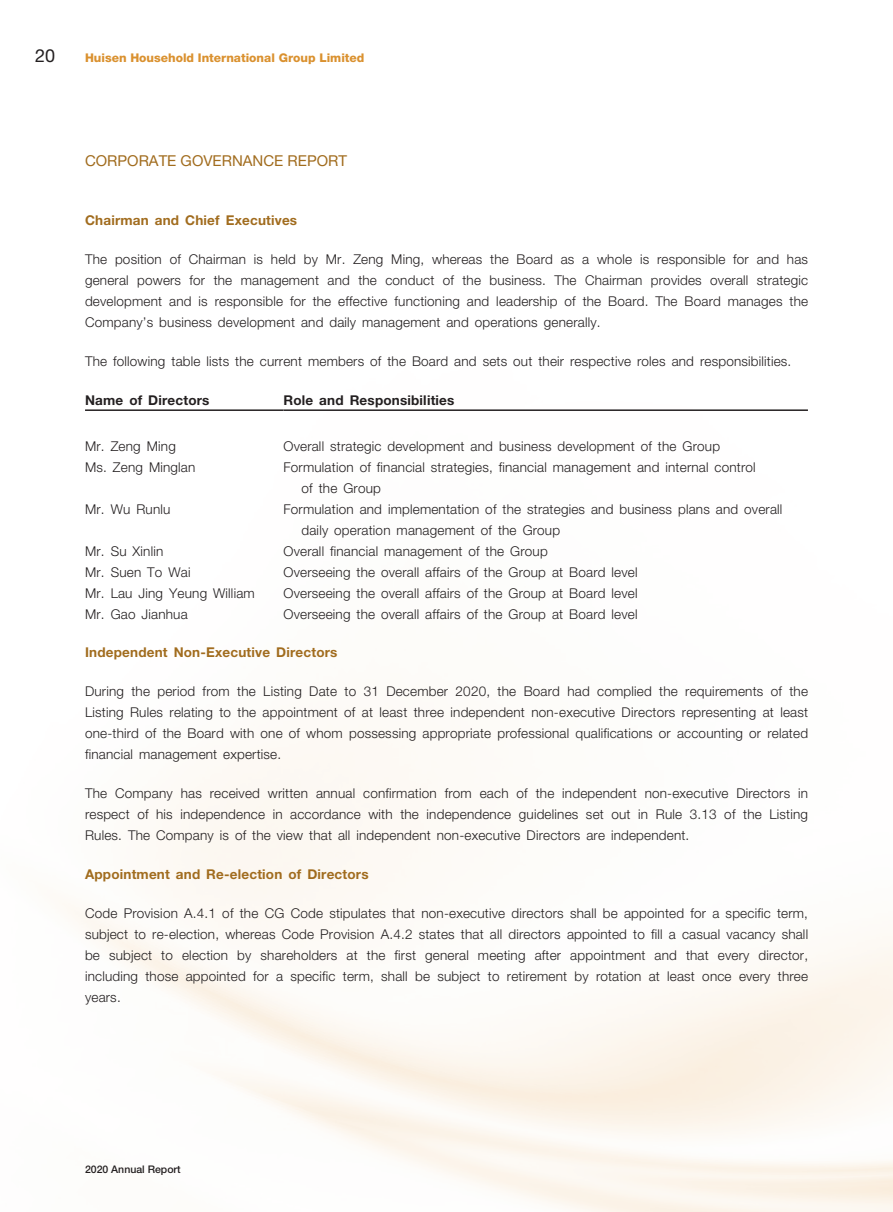
<style>
.page{position:relative;width:893px;height:1212px;background:#fff}
.page>*{position:absolute;margin:0;border:0;box-sizing:border-box;transform-origin:0 0}
.t1{font:18px "Helvetica Neue LT Std";color:#231f20}
.t2{font:15px "Helvetica Neue LT Std";color:#a16c1e}
._11_P0{font:300 13.5px/21px "Helvetica Neue LT Std";letter-spacing:.015em;color:#231f20;text-align:justify}
._15_Table_Stub{font:300 13.5px/21px "Helvetica Neue LT Std";letter-spacing:.015em;color:#231f20}
._04___H2{font:700 13.5px "Helvetica Neue LT Std";letter-spacing:.015em;color:#a16c1e}
._15_Table_Stub-2{font:700 13.5px "Helvetica Neue LT Std";letter-spacing:.015em;color:#231f20}
.t3{font:800 12px "Helvetica Neue LT Std";color:#da912f}
.t4{font:500 10.5px "Helvetica Neue LT Std";color:#231f20}
</style>
<div class="page">
<img style="left:62px;top:409px;width:831px;height:803px">
<hr style="left:85px;top:409px;width:198px;height:2px;background:#231f20">
<hr style="left:284px;top:409px;width:524px;height:2px;background:#231f20">
<h1 class="t1" style="left:35px;top:45px;width:22px">20</h1>
<p class="t3" style="left:85px;top:50px;width:281px">Huisen Household International Group Limited</p>
<p class="t2" style="left:85px;top:152px;width:263px">CORPORATE GOVERNANCE REPORT</p>
<p class="_04___H2" style="left:85px;top:211px;width:214px">Chairman and Chief Executives</p>
<p class="_11_P0" style="left:85px;top:248px;width:725px">The position of Chairman is held by Mr. Zeng Ming, whereas the Board as a whole is responsible for and has general powers for the management and the conduct of the business. The Chairman provides overall strategic development and is responsible for the effective functioning and leadership of the Board. The Board manages the Company’s business development and daily management and operations generally.</p>
<p class="_11_P0" style="left:85px;top:350px;width:708px">The following table lists the current members of the Board and sets out their respective roles and responsibilities.</p>
<p class="_15_Table_Stub-2" style="left:85px;top:391px;width:126px">Name of Directors</p>
<p class="_15_Table_Stub-2" style="left:284px;top:391px;width:172px">Role and Responsibilities</p>
<p class="_15_Table_Stub" style="left:85px;top:436px;width:92px">Mr. Zeng Ming</p>
<p class="_15_Table_Stub" style="left:284px;top:436px;width:438px">Overall strategic development and business development of the Group</p>
<p class="_15_Table_Stub" style="left:85px;top:457px;width:112px">Ms. Zeng Minglan</p>
<p class="_15_Table_Stub" style="left:302px;top:457px;width:456px;text-indent:-18px">Formulation of financial strategies, financial management and internal control of the Group</p>
<p class="_15_Table_Stub" style="left:85px;top:499px;width:87px">Mr. Wu Runlu</p>
<p class="_15_Table_Stub" style="left:302px;top:499px;width:482px;text-indent:-18px">Formulation and implementation of the strategies and business plans and overall daily operation management of the Group</p>
<p class="_15_Table_Stub" style="left:85px;top:541px;width:80px">Mr. Su Xinlin</p>
<p class="_15_Table_Stub" style="left:284px;top:541px;width:266px">Overall financial management of the Group</p>
<p class="_15_Table_Stub" style="left:85px;top:562px;width:107px">Mr. Suen To Wai</p>
<p class="_15_Table_Stub" style="left:284px;top:562px;width:356px">Overseeing the overall affairs of the Group at Board level</p>
<p class="_15_Table_Stub" style="left:85px;top:583px;width:171px">Mr. Lau Jing Yeung William</p>
<p class="_15_Table_Stub" style="left:284px;top:583px;width:356px">Overseeing the overall affairs of the Group at Board level</p>
<p class="_15_Table_Stub" style="left:85px;top:604px;width:104px">Mr. Gao Jianhua</p>
<p class="_15_Table_Stub" style="left:284px;top:604px;width:356px">Overseeing the overall affairs of the Group at Board level</p>
<p class="_04___H2" style="left:85px;top:643px;width:254px">Independent Non-Executive Directors</p>
<p class="_11_P0" style="left:85px;top:680px;width:724px">During the period from the Listing Date to 31 December 2020, the Board had complied the requirements of the Listing Rules relating to the appointment of at least three independent non-executive Directors representing at least one-third of the Board with one of whom possessing appropriate professional qualifications or accounting or related financial management expertise.</p>
<p class="_11_P0" style="left:85px;top:782px;width:724px">The Company has received written annual confirmation from each of the independent non-executive Directors in respect of his independence in accordance with the independence guidelines set out in Rule 3.13 of the Listing Rules. The Company is of the view that all independent non-executive Directors are independent.</p>
<p class="_04___H2" style="left:85px;top:865px;width:285px">Appointment and Re-election of Directors</p>
<p class="_11_P0" style="left:85px;top:902px;width:725px">Code Provision A.4.1 of the CG Code stipulates that non-executive directors shall be appointed for a specific term, subject to re-election, whereas Code Provision A.4.2 states that all directors appointed to fill a casual vacancy shall be subject to election by shareholders at the first general meeting after appointment and that every director, including those appointed for a specific term, shall be subject to retirement by rotation at least once every three years.</p>
<p class="t4" style="left:85px;top:1163px;width:97px">2020 Annual Report</p>
</div>
